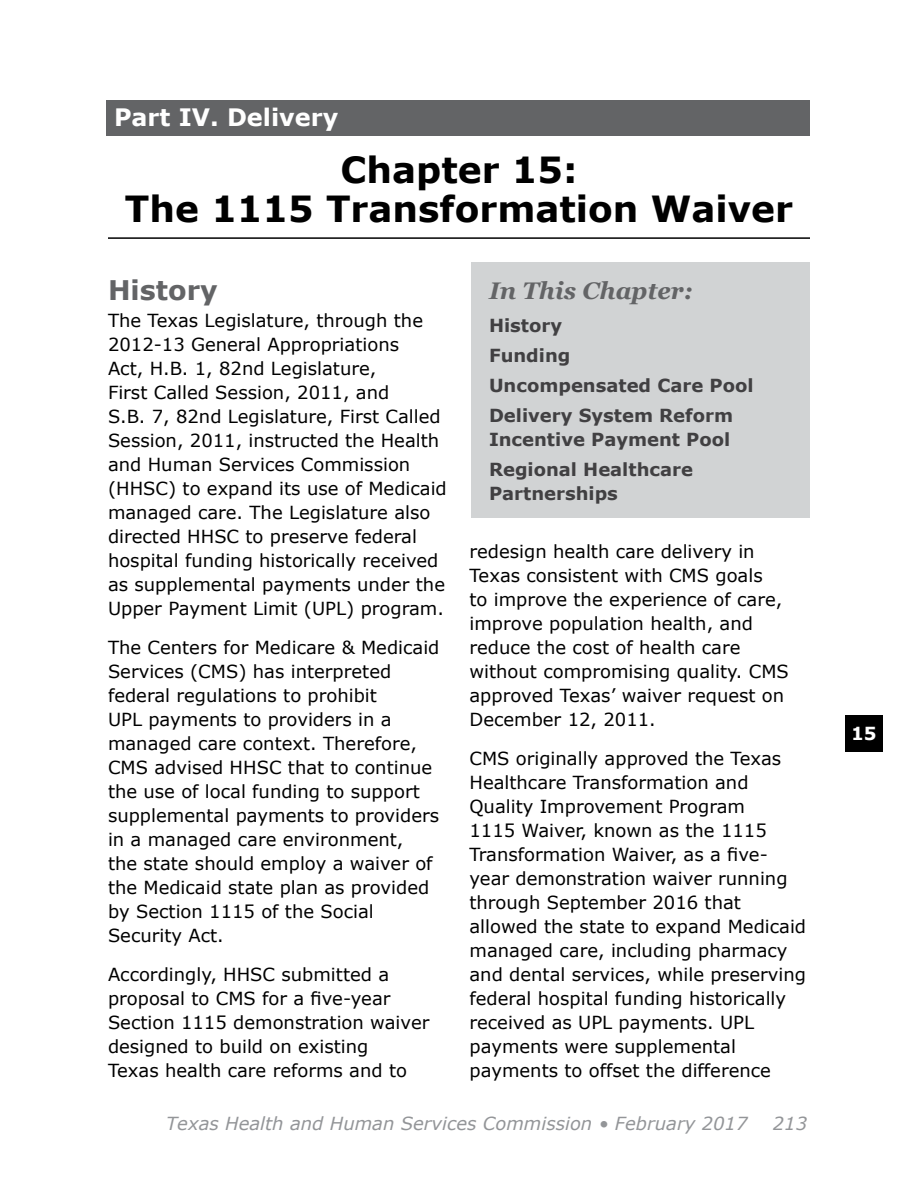
<style>
.page{position:relative;width:918px;height:1188px;background:#fff}
.page>*{position:absolute;margin:0;border:0;box-sizing:border-box;transform-origin:0 0}
.t1{font:700 36px/39px "Verdana";color:#000;text-align:center}
.t2{font:700 27px "Verdana";color:#636466}
.t3{font:700 24px "Verdana";color:#fff}
.t4{font:italic 700 24px "Georgia";color:#636466}
.t5{font:18px/24px "Verdana";color:#000}
.t6{font:700 18px/30px "Verdana";color:#414042}
.t7{font:italic 18px "Verdana";color:#939598}
.t8{font:700 18px "Verdana";color:#fff}
</style>
<div class="page">
<div style="left:845px;top:715px;width:38px;height:36px;background:#000"></div>
<div style="left:106px;top:100px;width:704px;height:36px;background:#636466"></div>
<hr style="left:108px;top:237px;width:702px;height:2px;background:#000">
<div style="left:471px;top:262px;width:339px;height:256px;background:#d1d3d4"></div>
<h3 class="t3" style="left:114px;top:101px;width:226px">Part IV. Delivery</h3>
<h1 class="t1" style="left:125px;top:150px;width:670px">Chapter 15:<br>The 1115 Transformation Waiver</h1>
<h2 class="t2" style="left:108px;top:271px;width:111px">History</h2>
<p class="t5" style="left:108px;top:309px;width:340px">The Texas Legislature, through the 2012-13 General Appropriations<br>Act, H.B. 1, 82nd Legislature,<br>First Called Session, 2011, and<br>S.B. 7, 82nd Legislature, First Called Session, 2011, instructed the Health and Human Services Commission (HHSC) to expand its use of Medicaid managed care. The Legislature also directed HHSC to preserve federal hospital funding historically received as supplemental payments under the Upper Payment Limit (UPL) program.</p>
<p class="t5" style="left:108px;top:636px;width:333px">The Centers for Medicare &amp; Medicaid<br>Services (CMS) has interpreted federal regulations to prohibit<br>UPL payments to providers in a managed care context. Therefore,<br>CMS advised HHSC that to continue the use of local funding to support supplemental payments to providers in a managed care environment,<br>the state should employ a waiver of the Medicaid state plan as provided by Section 1115 of the Social<br>Security Act.</p>
<p class="t5" style="left:108px;top:962px;width:323px">Accordingly, HHSC submitted a proposal to CMS for a five-year<br>Section 1115 demonstration waiver designed to build on existing<br>Texas health care reforms and to</p>
<h3 class="t4" style="left:489px;top:272px;width:205px">In This Chapter:</h3>
<p class="t6" style="left:489px;top:310px;width:266px">History<br>Funding<br>Uncompensated Care Pool<br>Delivery System Reform</p>
<p class="t6" style="left:489px;top:424px;width:243px">Incentive Payment Pool<br>Regional Healthcare</p>
<p class="t6" style="left:489px;top:478px;width:130px">Partnerships</p>
<p class="t5" style="left:469px;top:539px;width:321px">redesign health care delivery in<br>Texas consistent with CMS goals<br>to improve the experience of care, improve population health, and reduce the cost of health care without compromising quality. CMS approved Texas’ waiver request on<br>December 12, 2011.</p>
<p class="t5" style="left:469px;top:746px;width:338px">CMS originally approved the Texas Healthcare Transformation and Quality Improvement Program<br>1115 Waiver, known as the 1115<br>Transformation Waiver, as a five&shy;year demonstration waiver running through September 2016 that allowed the state to expand Medicaid managed care, including pharmacy and dental services, while preserving federal hospital funding historically received as UPL payments. UPL payments were supplemental payments to offset the difference</p>
<p class="t7" style="left:166px;top:1111px;width:583px">Texas Health and Human Services Commission • February 2017</p>
<p class="t7" style="left:773px;top:1111px;width:36px">213</p>
<p class="t8" style="left:851px;top:721px;width:27px">15</p>
</div>
